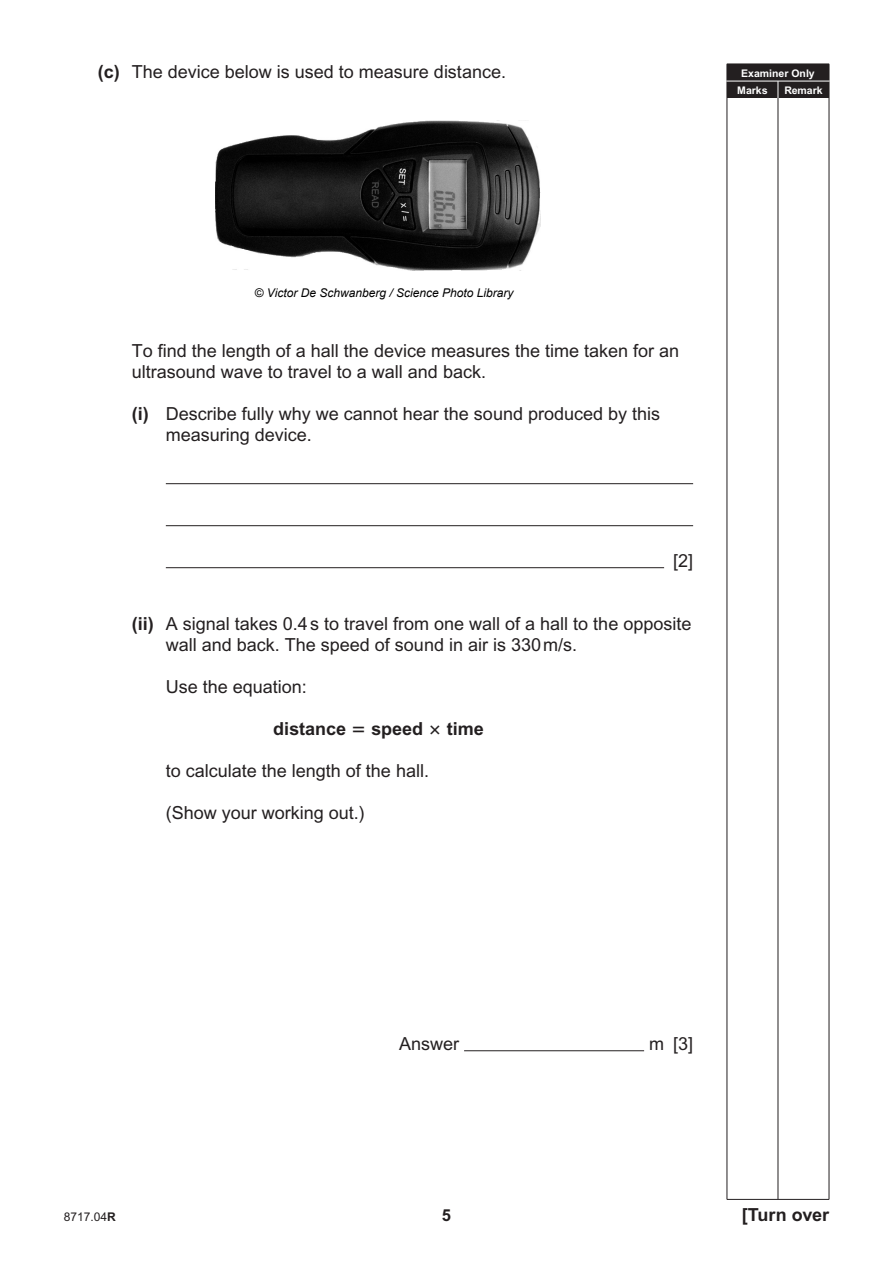
<style>
.page{position:relative;width:893px;height:1263px;background:#fff}
.page>*{position:absolute;margin:0;border:0;box-sizing:border-box;transform-origin:0 0}
.t1{font:18px/21px "Arial";color:#231f20}
.t2{font:700 18px "Arial";color:#231f20}
.t3{font:700 16.5px "Arial";color:#231f20}
.t4{font:italic 12px "Arial";color:#000}
.t5{font:12px "Arial";color:#231f20}
.t6{font:700 10.5px/17.1px "Arial";color:#fff}
.s1{font-weight:700}
.s2{font-family:"Mathematical Pi Four";font-weight:400}
.s3{font-family:"Mathematical Pi Four";font-weight:400;font-size:16.5px}
</style>
<div class="page">
<hr style="left:727px;top:98px;width:1px;height:1101px;background:#231f20">
<hr style="left:778px;top:98px;width:1px;height:1101px;background:#231f20">
<hr style="left:829px;top:98px;width:1px;height:1101px;background:#231f20">
<hr style="left:727px;top:1199px;width:51px;height:1px;background:#231f20">
<hr style="left:778px;top:1199px;width:51px;height:1px;background:#231f20">
<div style="left:727px;top:64px;width:103px;height:34px;background:#231f20"></div>
<hr style="left:726px;top:81px;width:104px;height:1px;background:#fff">
<hr style="left:166px;top:483px;width:527px;height:1px;background:#231f20">
<hr style="left:166px;top:525px;width:527px;height:1px;background:#231f20">
<hr style="left:166px;top:567px;width:498px;height:1px;background:#231f20">
<hr style="left:464px;top:1050px;width:180px;height:1px;background:#231f20">
<img style="left:215px;top:121px;width:326px;height:150px">
<p class="t1" style="left:98px;top:61px;width:410px"><span class="s1">(c)</span> The device below is used to measure distance.</p>
<p class="t6" style="left:737px;top:64px;width:79px;text-indent:4px">Examiner Only<br>Marks</p>
<p class="t6" style="left:784px;top:81px;width:40px">Remark</p>
<p class="t4" style="left:254px;top:285px;width:261px">© Victor De Schwanberg / Science Photo Library</p>
<p class="t1" style="left:132px;top:340px;width:549px">To find the length of a hall the device measures the time taken for an ultrasound wave to travel to a wall and back.</p>
<p class="t1" style="left:166px;top:403px;width:496px;text-indent:-34px"><span class="s1">(i)</span> Describe fully why we cannot hear the sound produced by this measuring device.</p>
<p class="t1" style="left:673px;top:550px;width:22px">[2]</p>
<p class="t1" style="left:166px;top:613px;width:527px;text-indent:-34px"><span class="s1">(ii)</span> A signal takes 0.4s to travel from one wall of a hall to the opposite wall and back. The speed of sound in air is 330m/s.</p>
<p class="t1" style="left:166px;top:676px;width:143px">Use the equation:</p>
<p class="t2" style="left:273px;top:718px;width:212px">distance <span class="s2">5</span> speed <span class="s3">3</span> time</p>
<p class="t1" style="left:166px;top:760px;width:265px">to calculate the length of the hall.</p>
<p class="t1" style="left:166px;top:802px;width:201px">(Show your working out.)</p>
<p class="t1" style="left:399px;top:1033px;width:62px">Answer</p>
<p class="t1" style="left:649px;top:1033px;width:46px">m [3]</p>
<p class="t5" style="left:64px;top:1210px;width:54px">8717.04<span class="s1">R</span></p>
<p class="t3" style="left:442px;top:1205px;width:11px">5</p>
<p class="t2" style="left:742px;top:1204px;width:89px">[Turn over</p>
</div>
